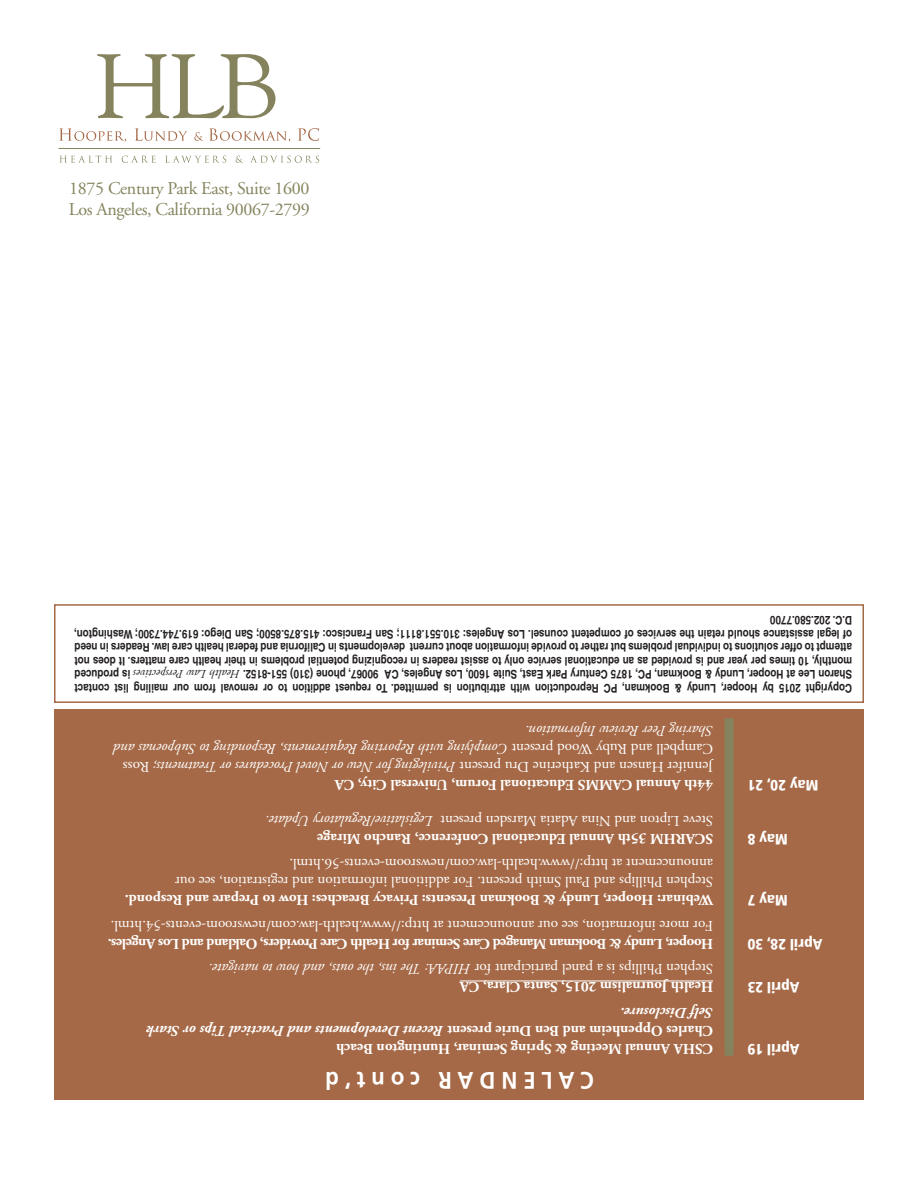
<style>
.page{position:relative;width:918px;height:1188px;background:#fff}
.page>*{position:absolute;margin:0;border:0;box-sizing:border-box;transform-origin:0 0}
.BIG_GREEN_HEADLINES{font:700 24px "Frutiger";letter-spacing:.27em;color:#fff;scale:.92 1}
.t1{font:18px "Adobe Garamond";letter-spacing:-.02em;color:#85835d}
.t2{font:italic 15px/18px "Adobe Garamond Pro";color:#fff}
.t3{font:15px/18px "Adobe Garamond Pro";color:#fff}
.t4{font:700 15px "Adobe Garamond Pro";color:#fff}
.t5{font:italic 700 15px/18px "Adobe Garamond Pro";color:#fff}
.t6{font:700 15px "Adobe Garamond Pro";letter-spacing:-.03em;color:#fff}
.t7{font:900 condensed 15px "Frutiger";color:#fff}
.t8{font:700 condensed 12px/13.5px "Helvetica";color:#231f20;text-align:justify}
.s1{font-family:"Adobe Garamond Pro";font-weight:400;font-style:italic;font-stretch:normal}
.s2{font-style:normal}
</style>
<div class="page">
<div style="left:54px;top:604px;width:810px;height:99px;border:2px solid #a56947"></div>
<svg style="left:97px;top:54px;width:179px;height:64px"></svg>
<hr style="left:59px;top:148px;width:261px;height:1px;background:#85835d">
<svg style="left:59px;top:128px;width:260px;height:14px"></svg>
<svg style="left:60px;top:155px;width:167px;height:8px"></svg>
<svg style="left:236px;top:155px;width:7px;height:8px"></svg>
<svg style="left:250px;top:155px;width:69px;height:8px"></svg>
<div style="left:54px;top:709px;width:810px;height:391px;background:#a56947"></div>
<div style="left:725px;top:718px;width:9px;height:338px;background:#85835d"></div>
<hr style="left:460px;top:981px;width:253px;height:1px;background:#fff">
<p class="t1" style="left:69px;top:178px;width:242px">1875 Century Park East, Suite 1600</p>
<p class="t1" style="left:69px;top:200px;width:242px">Los Angeles, California 90067-2799</p>
<p class="t8" style="left:852px;top:695px;width:779px;rotate:-180deg">Copyright 2015 by Hooper, Lundy &amp; Bookman, PC Reproduction with attribution is permitted. To request addition to or removal from our mailing list contact Sharon Lee at Hooper, Lundy &amp; Bookman, PC, 1875 Century Park East, Suite 1600, Los Angeles, CA 90067, phone (310) 551-8152. <span class="s1">Health Law Perspectives</span> is produced monthly, 10 times per year and is provided as an educational service only to assist readers in recognizing potential problems in their health care matters. It does not attempt to offer solutions to individual problems but rather to provide information about current developments in California and federal health care law. Readers in need of legal assistance should retain the services of competent counsel. Los Angeles: 310.551.8111; San Francisco: 415.875.8500; San Diego: 619.744.7300; Washington, D.C. 202.580.7700</p>
<p class="t2" style="left:713px;top:775px;width:601px;rotate:-180deg"><span class="s2">Jennifer Hansen and Katherine Dru present</span> Privileging for New or Novel Procedures or Treatments; <span class="s2">Ross<br>Campbell and Ruby Wood present</span> Complying with Reporting Requirements, Responding to Subpoenas and<br>Sharing Peer Review Information.</p>
<p class="t4" style="left:713px;top:793px;width:380px;rotate:-180deg">44th Annual CAMMS Educational Forum, Universal City, CA</p>
<p class="t7" style="left:819px;top:794px;width:72px;rotate:-180deg">May 20, 21</p>
<p class="t2" style="left:433px;top:829px;width:169px;rotate:-180deg">Legislative/Regulatory Update.</p>
<p class="t3" style="left:713px;top:829px;width:274px;rotate:-180deg">Steve Lipton and Nina Adatia Marsden present</p>
<p class="t4" style="left:713px;top:847px;width:397px;rotate:-180deg">SCARHM 35th Annual Educational Conference, Rancho Mirage</p>
<p class="t7" style="left:788px;top:848px;width:42px;rotate:-180deg">May 8</p>
<p class="t3" style="left:713px;top:891px;width:539px;rotate:-180deg">Stephen Phillips and Paul Smith present. For additional information and registration, see our announcement at http://www.health-law.com/newsroom-events-56.html.</p>
<p class="t4" style="left:713px;top:909px;width:590px;rotate:-180deg">Webinar: Hooper, Lundy &amp; Bookman Presents: Privacy Breaches: How to Prepare and Respond.</p>
<p class="t7" style="left:788px;top:910px;width:42px;rotate:-180deg">May 7</p>
<p class="t3" style="left:713px;top:934px;width:604px;rotate:-180deg">For more information, see our announcement at http://www.health-law.com/newsroom-events-54.html.</p>
<p class="t6" style="left:713px;top:952px;width:607px;rotate:-180deg">Hooper, Lundy &amp; Bookman Managed Care Seminar for Health Care Providers, Oakland and Los Angeles.</p>
<p class="t7" style="left:822px;top:953px;width:76px;rotate:-180deg">April 28, 30</p>
<p class="t2" style="left:713px;top:978px;width:506px;rotate:-180deg"><span class="s2">Stephen Phillips is a panel participant for</span> HIPAA: The ins, the outs, and how to navigate.</p>
<p class="t4" style="left:713px;top:996px;width:255px;rotate:-180deg">Health Journalism 2015, Santa Clara, CA</p>
<p class="t7" style="left:800px;top:997px;width:54px;rotate:-180deg">April 23</p>
<p class="t5" style="left:713px;top:1039px;width:568px;rotate:-180deg"><span class="s2">Charles Oppenheim and Ben Durie present</span> Recent Developments and Practical Tips or Stark<br>Self Disclosure.</p>
<p class="t4" style="left:713px;top:1057px;width:378px;rotate:-180deg">CSHA Annual Meeting &amp; Spring Seminar, Huntington Beach</p>
<p class="t7" style="left:800px;top:1058px;width:54px;rotate:-180deg">April 19</p>
<p class="BIG_GREEN_HEADLINES" style="left:420px;top:1095px;width:105px;rotate:-180deg">cont’d</p>
<p class="BIG_GREEN_HEADLINES" style="left:594px;top:1095px;width:171px;rotate:-180deg">CALENDAR</p>
</div>
